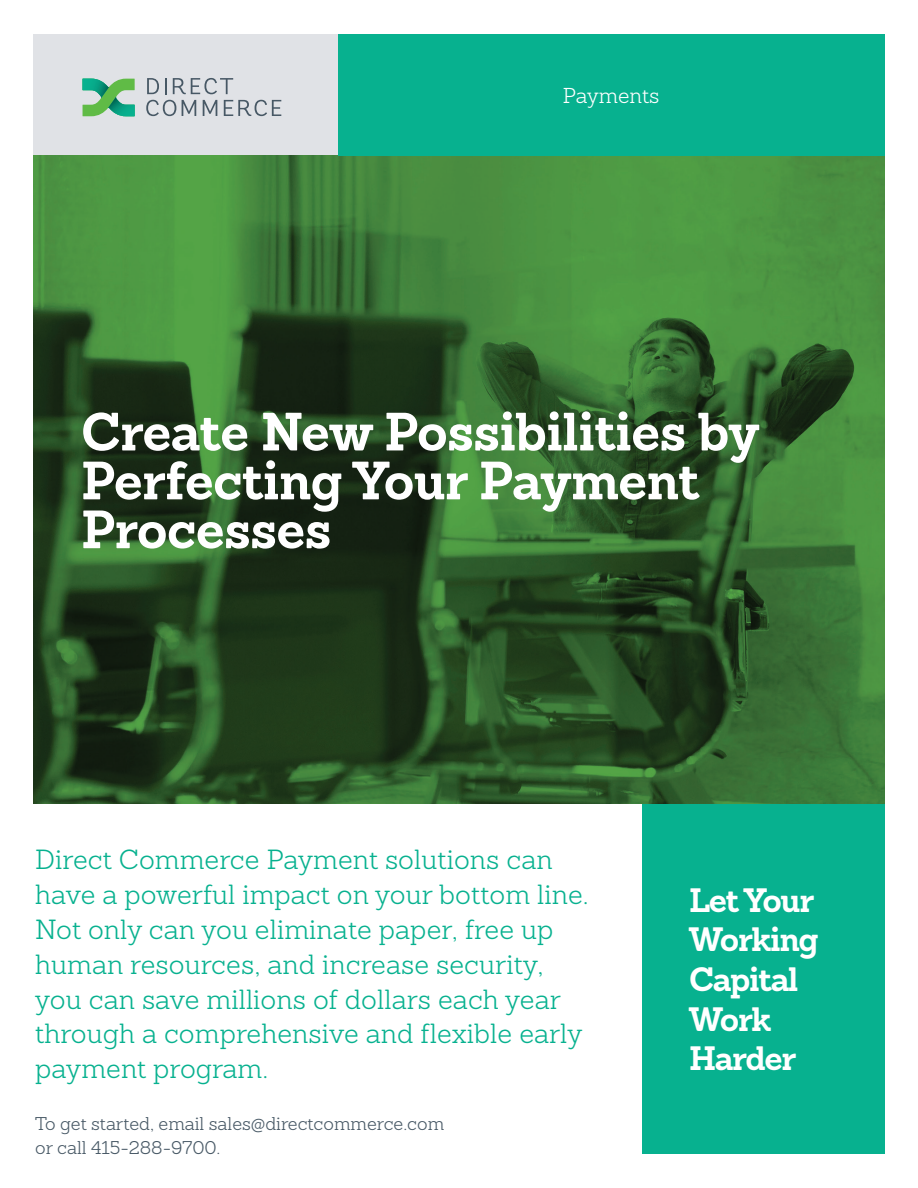
<style>
.page{position:relative;width:918px;height:1188px;background:#fff}
.page>*{position:absolute;margin:0;border:0;box-sizing:border-box;transform-origin:0 0}
.t1{font:700 52.5px/48.9px "Sanchez";letter-spacing:-.015em;color:#fff}
.t2{font:700 33px/39.6px "Sanchez";letter-spacing:-.04em;color:#fff}
.t3{font:300 27px/34.8px "Sanchez";letter-spacing:.005em;color:#07b18f}
.t4{font:300 21px "Sanchez";color:#fff}
.t5{font:300 18px/24.6px "Sanchez";color:#475865}
</style>
<div class="page">
<div style="left:34px;top:34px;width:304px;height:122px;background:#e0e2e6"></div>
<svg style="left:146px;top:100px;width:30px;height:16px"></svg>
<svg style="left:182px;top:100px;width:14px;height:16px"></svg>
<svg style="left:203px;top:100px;width:14px;height:16px"></svg>
<svg style="left:224px;top:100px;width:57px;height:16px"></svg>
<svg style="left:147px;top:78px;width:12px;height:16px"></svg>
<svg style="left:165px;top:78px;width:1px;height:16px"></svg>
<svg style="left:173px;top:78px;width:60px;height:16px"></svg>
<svg style="left:83px;top:79px;width:52px;height:37px"></svg>
<div style="left:642px;top:804px;width:242px;height:350px;background:#07b18f"></div>
<img style="left:34px;top:156px;width:850px;height:648px">
<div style="left:338px;top:34px;width:546px;height:122px;background:#07b18f"></div>
<p class="t4" style="left:563px;top:82px;width:98px">Payments</p>
<h1 class="t1" style="left:81px;top:407px;width:680px">Create New Possibilities by<br>Perfecting Your Payment<br>Processes</h1>
<p class="t3" style="left:35px;top:842px;width:555px">Direct Commerce Payment solutions can have a powerful impact on your bottom line.<br>Not only can you eliminate paper, free up human resources, and increase security, you can save millions of dollars each year through a comprehensive and flexible early payment program.</p>
<p class="t5" style="left:35px;top:1111px;width:410px">To get started, email sales@directcommerce.com or call 415-288-9700.</p>
<p class="t2" style="left:689px;top:880px;width:131px">Let Your<br>Working<br>Capital<br>Work<br>Harder</p>
</div>
